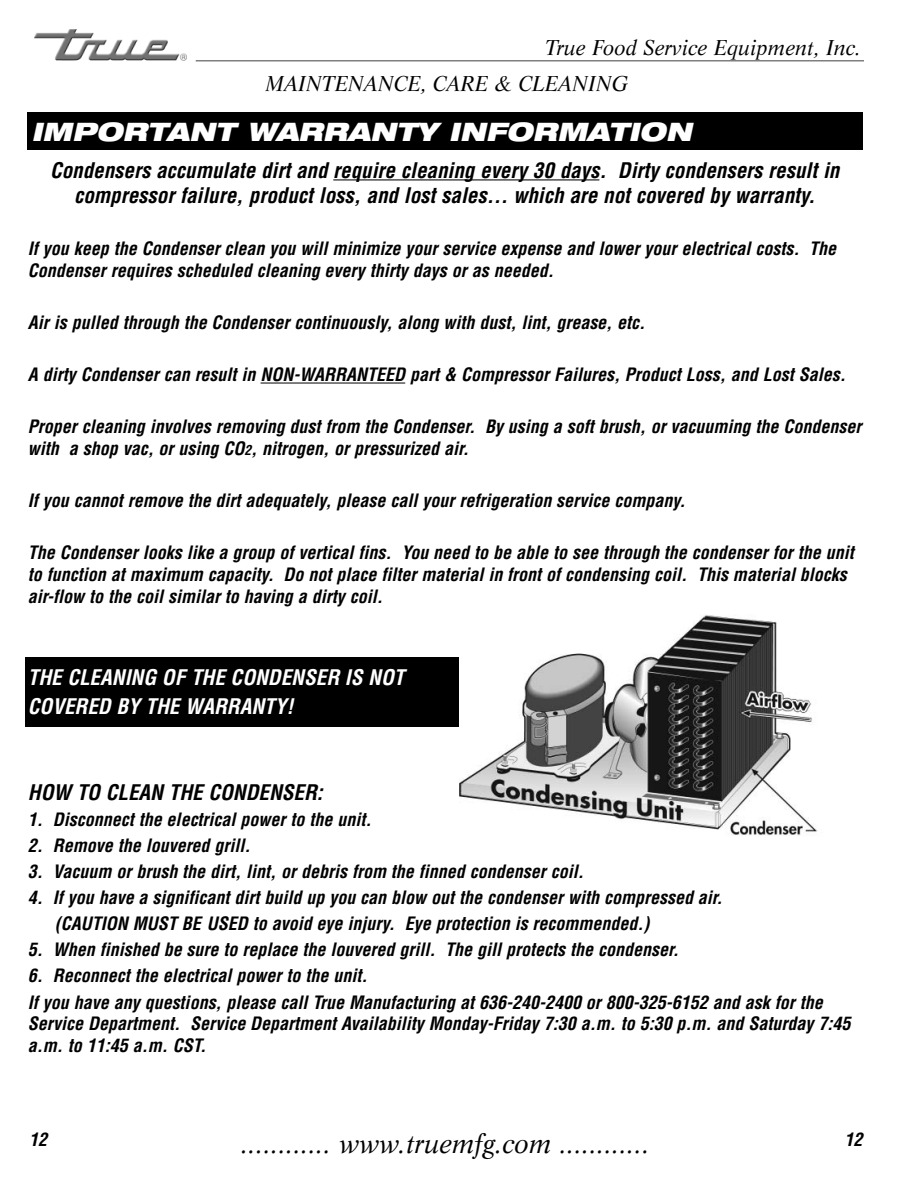
<style>
.page{position:relative;width:918px;height:1188px;background:#fff}
.page>*{position:absolute;margin:0;border:0;box-sizing:border-box;transform-origin:0 0}
.t1{font:italic 27px "Life";color:#000}
.t2{font:italic 900 expanded 25.5px "Helvetica Neue";color:#fff}
.t3{font:italic 700 condensed 21px/25.2px "Helvetica LT Std";color:#000;text-align:center}
.t4{font:italic 21px "Life";color:#000}
.t5{font:italic 700 condensed 21px/29.7px "Helvetica LT Std";color:#fff}
.t6{font:italic 700 condensed 18px/21.6px "Helvetica LT Std";color:#000}
.s1{font-size:13.5px}
</style>
<div class="page">
<hr style="left:196px;top:60px;width:668px;height:2px;background:#7f7f7f">
<img style="left:35px;top:29px;width:152px;height:32px">
<div style="left:26px;top:657px;width:565px;height:70px;background:#000"></div>
<hr style="left:333px;top:179px;width:266px;height:1px;background:#000">
<hr style="left:261px;top:383px;width:144px;height:1px;background:#000">
<img style="left:460px;top:615px;width:358px;height:221px">
<div style="left:27px;top:112px;width:835px;height:37px;background:#000"></div>
<p class="t4" style="left:545px;top:39px;width:317px">True Food Service Equipment, Inc.</p>
<p class="t4" style="left:265px;top:76px;width:365px">MAINTENANCE, CARE &amp; CLEANING</p>
<h2 class="t2" style="left:31px;top:122px;width:662px">IMPORTANT WARRANTY INFORMATION</h2>
<p class="t3" style="left:50px;top:160px;width:791px">Condensers accumulate dirt and require cleaning every 30 days. Dirty condensers result in compressor failure, product loss, and lost sales... which are not covered by warranty.</p>
<p class="t6" style="left:28px;top:240px;width:810px">If you keep the Condenser clean you will minimize your service expense and lower your electrical costs. The<br>Condenser requires scheduled cleaning every thirty days or as needed.</p>
<p class="t6" style="left:28px;top:313px;width:619px">Air is pulled through the Condenser continuously, along with dust, lint, grease, etc.</p>
<p class="t6" style="left:28px;top:366px;width:819px">A dirty Condenser can result in NON-WARRANTEED part &amp; Compressor Failures, Product Loss, and Lost Sales.</p>
<p class="t6" style="left:28px;top:418px;width:835px">Proper cleaning involves removing dust from the Condenser. By using a soft brush, or vacuuming the Condenser with a shop vac, or using CO<span class="s1">2</span>, nitrogen, or pressurized air.</p>
<p class="t6" style="left:28px;top:492px;width:659px">If you cannot remove the dirt adequately, please call your refrigeration service company.</p>
<p class="t6" style="left:28px;top:544px;width:827px">The Condenser looks like a group of vertical fins. You need to be able to see through the condenser for the unit to function at maximum capacity. Do not place filter material in front of condensing coil. This material blocks air-flow to the coil similar to having a dirty coil.</p>
<p class="t5" style="left:28px;top:664px;width:378px">THE CLEANING OF THE CONDENSER IS NOT<br>COVERED BY THE WARRANTY!</p>
<p class="t3" style="left:28px;top:781px;width:296px">HOW TO CLEAN THE CONDENSER:</p>
<p class="t6" style="left:28px;top:810px;width:345px">1. Disconnect the electrical power to the unit.</p>
<p class="t6" style="left:28px;top:836px;width:224px">2. Remove the louvered grill.</p>
<p class="t6" style="left:28px;top:862px;width:557px">3. Vacuum or brush the dirt, lint, or debris from the finned condenser coil.</p>
<p class="t6" style="left:55px;top:886px;width:669px;line-height:26.1px;text-indent:-27px">4. If you have a significant dirt build up you can blow out the condenser with compressed air. (CAUTION MUST BE USED to avoid eye injury. Eye protection is recommended.)</p>
<p class="t6" style="left:28px;top:941px;width:652px">5. When finished be sure to replace the louvered grill. The gill protects the condenser.</p>
<p class="t6" style="left:28px;top:965px;width:796px;line-height:26.1px">6. Reconnect the electrical power to the unit.<br>If you have any questions, please call True Manufacturing at 636-240-2400 or 800-325-6152 and ask for the</p>
<p class="t6" style="left:28px;top:1015px;width:824px">Service Department. Service Department Availability Monday-Friday 7:30 a.m. to 5:30 p.m. and Saturday 7:45 a.m. to 11:45 a.m. CST.</p>
<p class="t6" style="left:29px;top:1131px;width:19px">12</p>
<p class="t6" style="left:845px;top:1131px;width:19px">12</p>
<h1 class="t1" style="left:241px;top:1133px;width:410px">............ www.truemfg.com ............</h1>
</div>
